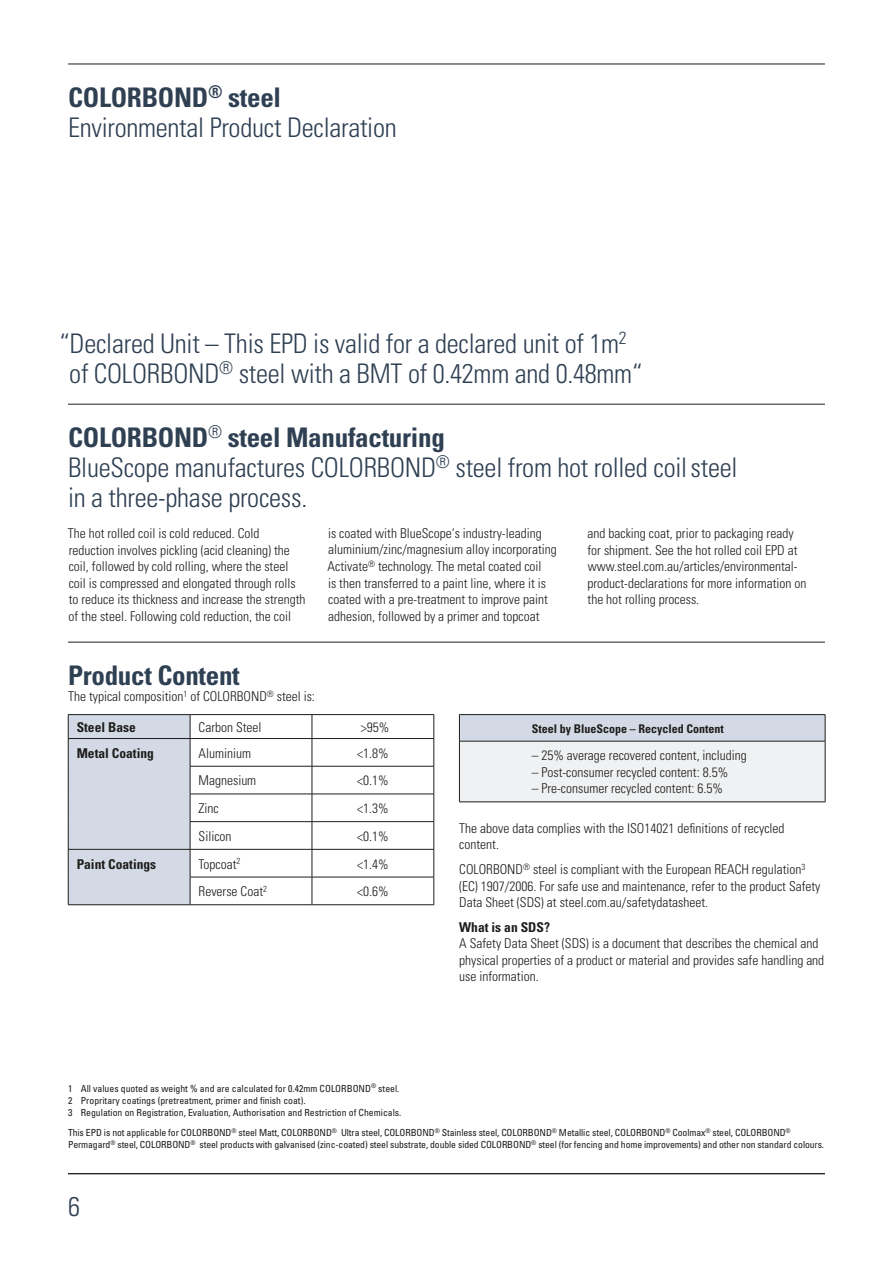
<style>
.page{position:relative;width:893px;height:1263px;background:#fff}
.page>*{position:absolute;margin:0;border:0;box-sizing:border-box;transform-origin:0 0}
._4__Intro_Type{font:300 condensed 27px/30px "Univers";letter-spacing:-.01em;color:#2f4053}
._4__Intro_Type-2{font:700 condensed 27px "Univers";letter-spacing:-.01em;color:#2f4053}
._1__Body{font:300 condensed 13.5px/16.5px "Univers";color:#1d1d1b}
._2__BodyNoSpace{font:300 condensed 13.5px/16.5px "Univers";color:#1d1d1b}
._1__Body-2{font:700 condensed 13.5px "Univers";color:#1d1d1b}
._3__Body_Head{font:700 condensed 13.5px "Univers";color:#1d1d1b}
.table_header_-_centr{font:700 condensed 12px "Univers";color:#1d1d1b}
._7__Footnote{font:condensed 9.75px/12px "Univers";letter-spacing:-.01em;color:#1d1d1b}
.s1{font-weight:700}
</style>
<div class="page">
<hr style="left:68px;top:64px;width:757px;height:1px;background:#1d1d1b">
<hr style="left:68px;top:404px;width:757px;height:1px;background:#1d1d1b">
<hr style="left:68px;top:642px;width:757px;height:1px;background:#1d1d1b">
<hr style="left:68px;top:1173px;width:757px;height:1px;background:#1d1d1b">
<hr style="left:68px;top:714px;width:122px;height:1px;background:#1d1d1b">
<hr style="left:190px;top:714px;width:122px;height:1px;background:#1d1d1b">
<hr style="left:312px;top:714px;width:122px;height:1px;background:#1d1d1b">
<hr style="left:190px;top:738px;width:122px;height:1px;background:#1d1d1b">
<hr style="left:312px;top:738px;width:122px;height:1px;background:#1d1d1b">
<hr style="left:190px;top:766px;width:122px;height:1px;background:#1d1d1b">
<hr style="left:312px;top:766px;width:122px;height:1px;background:#1d1d1b">
<hr style="left:190px;top:794px;width:122px;height:1px;background:#1d1d1b">
<hr style="left:312px;top:794px;width:122px;height:1px;background:#1d1d1b">
<hr style="left:190px;top:821px;width:122px;height:1px;background:#1d1d1b">
<hr style="left:312px;top:821px;width:122px;height:1px;background:#1d1d1b">
<hr style="left:190px;top:849px;width:122px;height:1px;background:#1d1d1b">
<hr style="left:312px;top:849px;width:122px;height:1px;background:#1d1d1b">
<hr style="left:190px;top:877px;width:122px;height:1px;background:#1d1d1b">
<hr style="left:312px;top:877px;width:122px;height:1px;background:#1d1d1b">
<svg style="left:312px;top:715px;width:1px;height:189px"></svg>
<svg style="left:434px;top:715px;width:1px;height:189px"></svg>
<hr style="left:190px;top:904px;width:122px;height:1px;background:#1d1d1b">
<hr style="left:312px;top:904px;width:122px;height:1px;background:#1d1d1b">
<div style="left:68px;top:715px;width:123px;height:190px;background:#d4dae5"></div>
<hr style="left:68px;top:904px;width:122px;height:1px;background:#1d1d1b">
<div style="left:459px;top:715px;width:366px;height:26px;background:#d4dae5"></div>
<div style="left:459px;top:741px;width:366px;height:61px;background:#f0f1f2"></div>
<hr style="left:459px;top:714px;width:366px;height:1px;background:#1d1d1b">
<svg style="left:459px;top:715px;width:1px;height:26px"></svg>
<svg style="left:825px;top:715px;width:1px;height:26px"></svg>
<hr style="left:459px;top:741px;width:366px;height:1px;background:#1d1d1b">
<hr style="left:459px;top:741px;width:1px;height:61px;background:#1d1d1b">
<hr style="left:825px;top:741px;width:1px;height:61px;background:#1d1d1b">
<hr style="left:459px;top:802px;width:366px;height:1px;background:#1d1d1b">
<h1 class="_4__Intro_Type" style="left:68px;top:82px;width:330px"><span class="s1">COLORBOND</span><sup>®</sup> <span class="s1">steel<br></span>Environmental Product Declaration</h1>
<p class="_4__Intro_Type" style="left:59px;top:328px;width:585px;text-align:center">“Declared Unit – This EPD is valid for a declared unit of 1m<sup>2 </sup>of COLORBOND<sup>®</sup> steel with a BMT of 0.42mm and 0.48mm“</p>
<p class="_4__Intro_Type-2" style="left:68px;top:420px;width:378px">COLORBOND<sup>®</sup> steel Manufacturing</p>
<p class="_4__Intro_Type" style="left:68px;top:452px;width:671px">BlueScope manufactures COLORBOND<sup>®</sup> steel from hot rolled coilsteel in a three-phase process.</p>
<p class="_1__Body" style="left:68px;top:525px;width:239px">The hot rolled coil is cold reduced. Cold reduction involves pickling (acid cleaning) the coil, followed by cold rolling, where the steel coil is compressed and elongated through rolls to reduce its thickness and increase the strength of the steel. Following cold reduction, the coil</p>
<p class="_1__Body" style="left:328px;top:525px;width:231px">is coated with BlueScope‘s industry-leading aluminium/zinc/magnesium alloy incorporating Activate<sup>®</sup> technology. The metal coated coil<br>is then transferred to a paint line, where it is coated with a pre‑treatment to improve paint adhesion, followed by a primer and topcoat</p>
<p class="_1__Body" style="left:587px;top:525px;width:220px">and backing coat, prior to packaging ready for shipment. See the hot rolled coil EPD at www.steel.com.au/articles/environmental&shy;product-declarations for more information on the hot rolling process.</p>
<p class="_4__Intro_Type-2" style="left:68px;top:659px;width:173px">Product Content</p>
<p class="_2__BodyNoSpace" style="left:68px;top:688px;width:248px">The typical composition<sup>1</sup> of COLORBOND<sup>®</sup> steel is:</p>
<p class="_1__Body-2" style="left:77px;top:719px;width:61px">Steel Base</p>
<p class="_1__Body" style="left:199px;top:719px;width:64px">Carbon Steel</p>
<p class="_1__Body" style="left:361px;top:719px;width:30px">&gt;95%</p>
<p class="_1__Body-2" style="left:77px;top:745px;width:79px">Metal Coating</p>
<p class="_1__Body" style="left:199px;top:745px;width:54px">Aluminium</p>
<p class="_1__Body" style="left:357px;top:745px;width:33px">&lt;1.8%</p>
<p class="_1__Body" style="left:199px;top:772px;width:59px">Magnesium</p>
<p class="_1__Body" style="left:357px;top:772px;width:33px">&lt;0.1%</p>
<p class="_1__Body" style="left:199px;top:800px;width:22px">Zinc</p>
<p class="_1__Body" style="left:357px;top:800px;width:33px">&lt;1.3%</p>
<p class="_1__Body" style="left:199px;top:828px;width:34px">Silicon</p>
<p class="_1__Body" style="left:357px;top:828px;width:33px">&lt;0.1%</p>
<p class="_1__Body-2" style="left:77px;top:855px;width:81px">Paint Coatings</p>
<p class="_1__Body" style="left:199px;top:855px;width:43px">Topcoat<sup>2</sup></p>
<p class="_1__Body" style="left:357px;top:855px;width:33px">&lt;1.4%</p>
<p class="_1__Body" style="left:199px;top:883px;width:70px">Reverse Coat<sup>2</sup></p>
<p class="_1__Body" style="left:357px;top:883px;width:33px">&lt;0.6%</p>
<p class="table_header_-_centr" style="left:532px;top:721px;width:194px">Steel by BlueScope – Recycled Content</p>
<p class="_2__BodyNoSpace" style="left:532px;top:747px;width:217px">– 25% average recovered content, including</p>
<p class="_2__BodyNoSpace" style="left:532px;top:764px;width:198px">– Post-consumer recycled content: 8.5%</p>
<p class="_2__BodyNoSpace" style="left:532px;top:780px;width:193px">– Pre-consumer recycled content: 6.5%</p>
<p class="_1__Body" style="left:459px;top:820px;width:327px">The above data complies with the ISO14021 definitions of recycled content.</p>
<p class="_1__Body" style="left:459px;top:861px;width:363px">COLORBOND<sup>®</sup> steel is compliant with the European REACH regulation<sup>3 </sup>(EC) 1907/2006. For safe use and maintenance, refer to the product Safety<br>Data Sheet (SDS) at steel.com.au/safetydatasheet.</p>
<p class="_3__Body_Head" style="left:459px;top:919px;width:92px">What is an SDS?</p>
<p class="_2__BodyNoSpace" style="left:459px;top:935px;width:367px">A Safety Data Sheet (SDS) is a document that describes the chemical and physical properties of a product or material and provides safe handling and use information.</p>
<p class="_7__Footnote" style="left:68px;top:1082px;width:333px">1 All values quoted as weight % and are calculated for 0.42mm COLORBOND<sup>®</sup> steel.</p>
<p class="_7__Footnote" style="left:68px;top:1094px;width:239px">2 Propritary coatings (pretreatment, primer and finish coat).</p>
<p class="_7__Footnote" style="left:68px;top:1106px;width:335px">3 Regulation on Registration, Evaluation, Authorisation and Restriction of Chemicals.</p>
<p class="_7__Footnote" style="left:68px;top:1126px;width:758px">This EPD is not applicable for COLORBOND<sup>®</sup> steel Matt, COLORBOND<sup>®</sup> Ultra steel, COLORBOND<sup>®</sup> Stainless steel, COLORBOND<sup>®</sup> Metallic steel, COLORBOND<sup>®</sup> Coolmax<sup>®</sup> steel, COLORBOND<sup>®<br></sup>Permagard<sup>®</sup> steel, COLORBOND<sup>®</sup> steel products with galvanised (zinc-coated) steel substrate, double sided COLORBOND<sup>®</sup> steel (for fencing and home improvements) and other non standard colours.</p>
<h1 class="_4__Intro_Type" style="left:68px;top:1192px;width:13px">6</h1>
</div>
